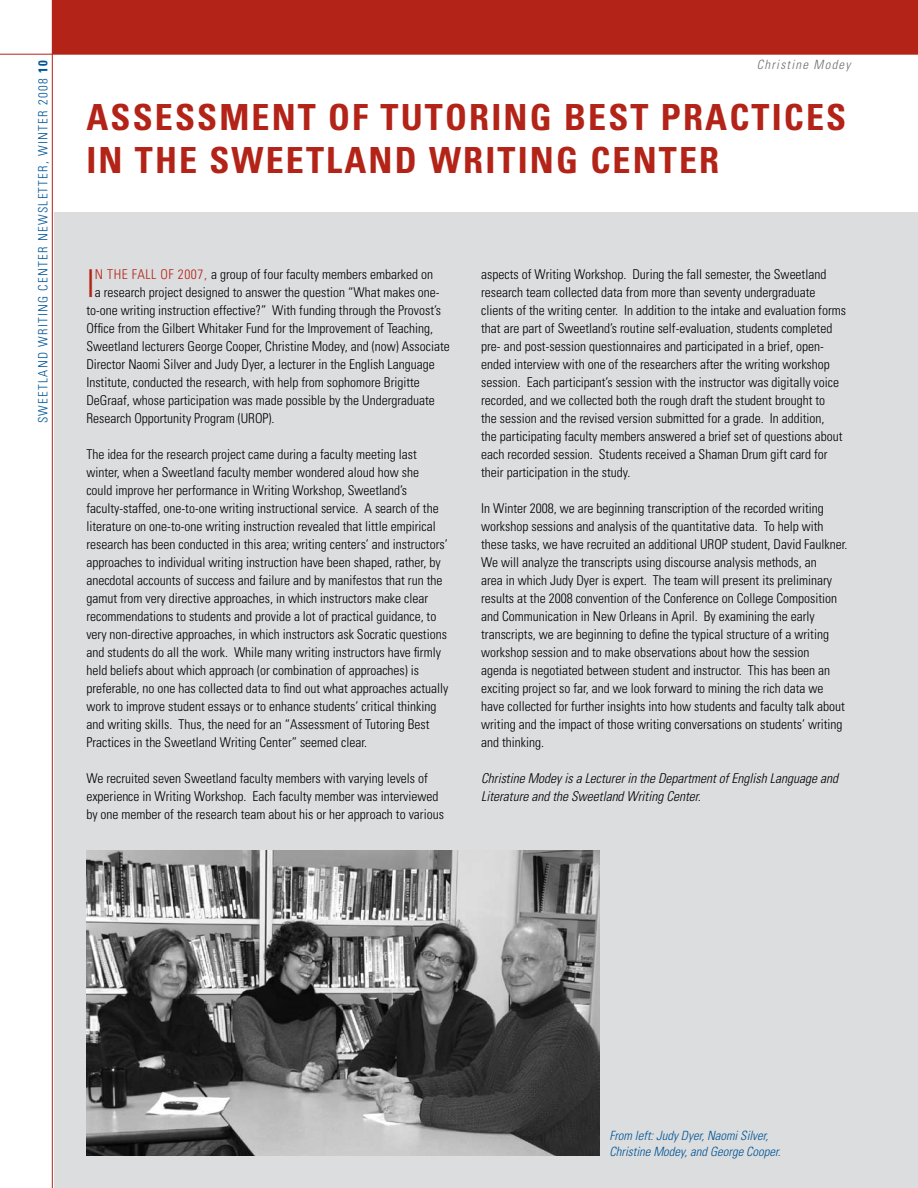
<style>
.page{position:relative;width:918px;height:1188px;background:#fff}
.page>*{position:absolute;margin:0;border:0;box-sizing:border-box;transform-origin:0 0}
.t1{font:300 condensed 38.4px "Univers";color:#b32317}
.t2{font:700 condensed 36px/43.2px "Univers";letter-spacing:.06em;color:#b32317}
.t3{font:300 condensed 13.5px/18px "Univers";color:#000}
.t4{font:italic 300 condensed 13.5px/18px "Univers";color:#000}
.t5{font:italic 300 condensed 12.75px/15.3px "Univers";color:#005596}
.t6{font:300 condensed 12.75px "Univers";letter-spacing:.1em;color:#005596}
.t7{font:italic 300 condensed 12.75px "Univers";letter-spacing:.1em;color:#6d6f71}
.s1{font-weight:700}
.s2{color:#b32317}
</style>
<div class="page">
<div style="left:54px;top:212px;width:864px;height:976px;background:#dcddde"></div>
<img style="left:86px;top:851px;width:514px;height:305px">
<div style="left:52px;top:0;width:866px;height:54px;background:#b32317"></div>
<hr style="left:0;top:54px;width:918px;height:1px;background:#b32317">
<hr style="left:52px;top:0;width:1px;height:1188px;background:#b32317">
<p class="t6" style="left:35px;top:423px;width:364px;rotate:-90deg">SWEETLAND WRITING CENTER NEWSLETTER, WINTER 2008 <span class="s1">10</span></p>
<p class="t7" style="left:757px;top:57px;width:96px">Christine Modey</p>
<h2 class="t2" style="left:86px;top:95px;width:761px">ASSESSMENT OF TUTORING BEST PRACTICES<br>IN THE SWEETLAND WRITING CENTER</h2>
<h1 class="t1" style="left:86px;top:260px;width:10px">I</h1>
<p class="t3" style="left:95px;top:265px;width:340px"><span class="s2">N THE FALL OF 2007,</span> a group of four faculty members embarked on</p>
<p class="t3" style="left:95px;top:283px;width:346px">a research project designed to answer the question “What makes one-</p>
<p class="t3" style="left:86px;top:301px;width:356px">to-one writing instruction effective?” With funding through the Provost’s</p>
<p class="t3" style="left:86px;top:319px;width:348px">Office from the Gilbert Whitaker Fund for the Improvement of Teaching,</p>
<p class="t3" style="left:86px;top:337px;width:365px">Sweetland lecturers George Cooper, Christine Modey, and (now) Associate</p>
<p class="t3" style="left:86px;top:355px;width:350px">Director Naomi Silver and Judy Dyer, a lecturer in the English Language</p>
<p class="t3" style="left:86px;top:373px;width:335px">Institute, conducted the research, with help from sophomore Brigitte</p>
<p class="t3" style="left:86px;top:391px;width:350px">DeGraaf, whose participation was made possible by the Undergraduate</p>
<p class="t3" style="left:86px;top:409px;width:190px">Research Opportunity Program (UROP).</p>
<p class="t3" style="left:86px;top:445px;width:364px">The idea for the research project came during a faculty meeting last winter, when a Sweetland faculty member wondered aloud how she could improve her performance in Writing Workshop, Sweetland’s faculty-staffed, one-to-one writing instructional service. A search of the literature on one-to-one writing instruction revealed that little empirical research has been conducted in this area; writing centers’ and instructors’ approaches to individual writing instruction have been shaped, rather, by anecdotal accounts of success and failure and by manifestos that run the gamut from very directive approaches, in which instructors make clear recommendations to students and provide a lot of practical guidance, to very non-directive approaches, in which instructors ask Socratic questions and students do all the work. While many writing instructors have firmly held beliefs about which approach (or combination of approaches) is preferable, no one has collected data to find out what approaches actually work to improve student essays or to enhance students’ critical thinking and writing skills. Thus, the need for an “Assessment of Tutoring Best Practices in the Sweetland Writing Center” seemed clear.</p>
<p class="t3" style="left:86px;top:769px;width:359px">We recruited seven Sweetland faculty members with varying levels of experience in Writing Workshop. Each faculty member was interviewed by one member of the research team about his or her approach to various</p>
<p class="t3" style="left:481px;top:265px;width:366px">aspects of Writing Workshop. During the fall semester, the Sweetland research team collected data from more than seventy undergraduate clients of the writing center. In addition to the intake and evaluation forms that are part of Sweetland’s routine self-evaluation, students completed pre- and post-session questionnaires and participated in a brief, open&shy;ended interview with one of the researchers after the writing workshop session. Each participant’s session with the instructor was digitally voice recorded, and we collected both the rough draft the student brought to<br>the session and the revised version submitted for a grade. In addition,<br>the participating faculty members answered a brief set of questions about each recorded session. Students received a Shaman Drum gift card for their participation in the study.</p>
<p class="t3" style="left:481px;top:499px;width:368px">In Winter 2008, we are beginning transcription of the recorded writing workshop sessions and analysis of the quantitative data. To help with these tasks, we have recruited an additional UROP student, David Faulkner.<br>We will analyze the transcripts using discourse analysis methods, an<br>area in which Judy Dyer is expert. The team will present its preliminary results at the 2008 convention of the Conference on College Composition and Communication in New Orleans in April. By examining the early transcripts, we are beginning to define the typical structure of a writing workshop session and to make observations about how the session agenda is negotiated between student and instructor. This has been an exciting project so far, and we look forward to mining the rich data we have collected for further insights into how students and faculty talk about writing and the impact of those writing conversations on students’ writing and thinking.</p>
<p class="t4" style="left:481px;top:769px;width:358px">Christine Modey is a Lecturer in the Department of English Language and<br>Literature and the Sweetland Writing Center.</p>
<p class="t5" style="left:609px;top:1128px;width:173px">From left: Judy Dyer, Naomi Silver,<br>Christine Modey, and George Cooper.</p>
</div>
